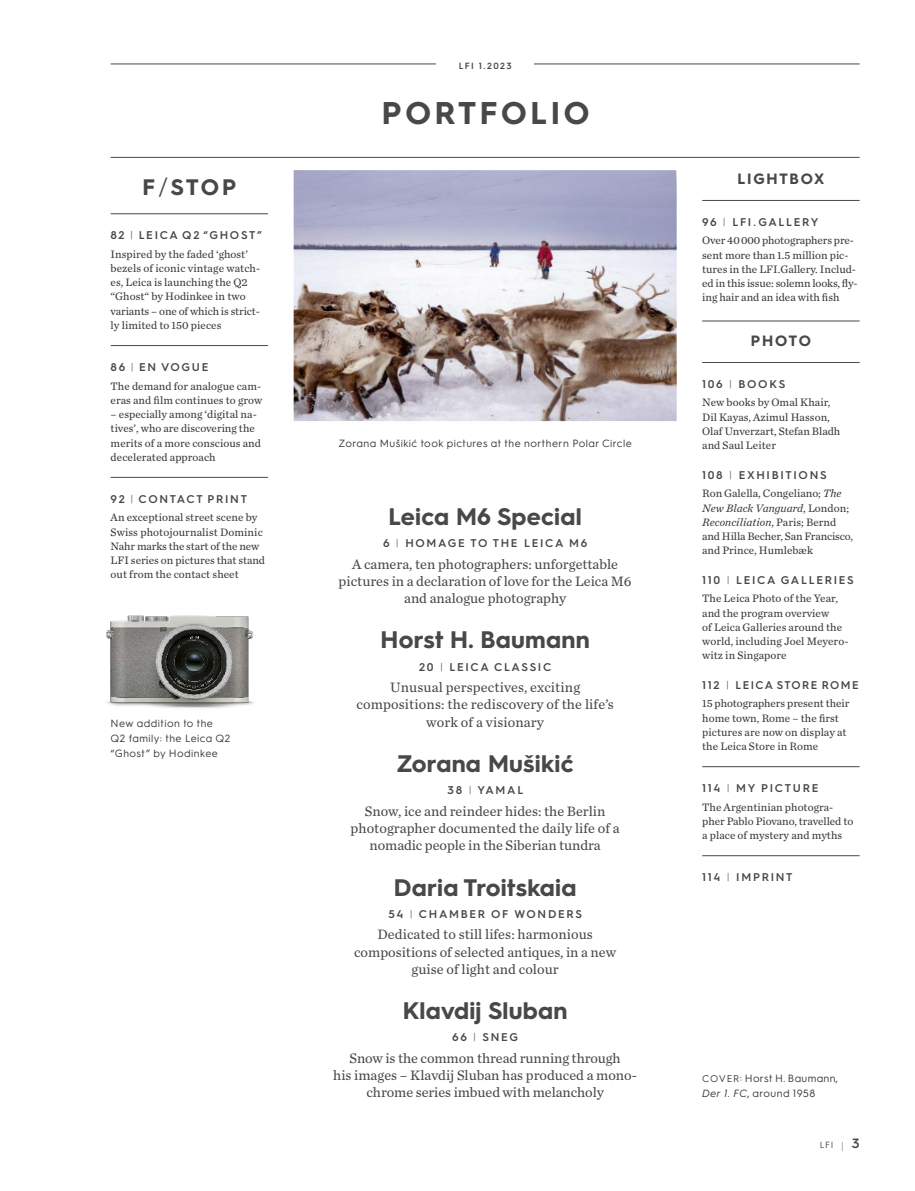
<style>
.page{position:relative;width:915px;height:1191px;background:#fff}
.page>*{position:absolute;margin:0;border:0;box-sizing:border-box;transform-origin:0 0}
.t1{font:700 31.5px "Hurme Geometric Sans 3";letter-spacing:.12em;color:#474847}
.t2{font:700 24px "Hurme Geometric Sans 3";letter-spacing:.01em;color:#474847}
.t3{font:700 22.5px "Hurme Geometric Sans 3";color:#474847}
.t4{font:700 15px "Hurme Geometric Sans 3";letter-spacing:.12em;color:#474847}
.t5{font:14.25px/17.2px "Chronicle Text G2";color:#474847;text-align:center}
.t6{font:11.25px/14.2px "Chronicle Text G2";letter-spacing:.005em;color:#383937}
.t7{font:600 11.25px "Hurme Geometric Sans 3";letter-spacing:.15em;color:#474847}
.t8{font:600 11.25px "Hurme Geometric Sans 3";letter-spacing:.13em;color:#474847}
.t9{font:10.5px/15px "Hurme Geometric Sans 3";letter-spacing:.04em;color:#383937}
.t10{font:600 9px "Hurme Geometric Sans 3";letter-spacing:.15em;color:#474847}
.t11{font:9px "Hurme Geometric Sans 3";color:#474847}
.s1{font-weight:400}
.s2{font-weight:300}
.s3{font-style:italic}
.s4{font-size:9.75px}
.s5{font-weight:300;font-size:12.6px}
.s6{font-weight:600;font-size:13.5px}
</style>
<div class="page">
<hr style="left:111px;top:64px;width:748px;height:1px;background:#474847">
<hr style="left:111px;top:157px;width:748px;height:1px;background:#474847">
<hr style="left:702px;top:200px;width:157px;height:1px;background:#474847">
<hr style="left:702px;top:321px;width:157px;height:1px;background:#474847">
<hr style="left:702px;top:362px;width:157px;height:1px;background:#474847">
<hr style="left:702px;top:766px;width:157px;height:1px;background:#474847">
<hr style="left:702px;top:855px;width:157px;height:1px;background:#474847">
<div style="left:436px;top:62px;width:98px;height:16px;background:#fff"></div>
<hr style="left:111px;top:213px;width:157px;height:1px;background:#474847">
<hr style="left:111px;top:345px;width:157px;height:1px;background:#474847">
<hr style="left:111px;top:477px;width:157px;height:1px;background:#474847">
<img style="left:106px;top:615px;width:148px;height:93px">
<img style="left:293px;top:170px;width:383px;height:251px">
<h3 class="t3" style="left:143px;top:171px;width:95px">F<span class="s1">/</span>STOP</h3>
<p class="t7" style="left:111px;top:227px;width:153px">82 <span class="s2">|</span> LEICA Q2 “GHOST”</p>
<p class="t6" style="left:111px;top:246px;width:151px">Inspired by the faded ‘ghost’ bezels of iconic vintage watch&shy;es, Leica is launching the Q2 “Ghost“ by Hodinkee in two variants – one of which is strict&shy;ly limited to 150 pieces</p>
<p class="t7" style="left:111px;top:359px;width:99px">86 <span class="s2">|</span> EN VOGUE</p>
<p class="t6" style="left:111px;top:378px;width:153px">The demand for analogue cam&shy;eras and film continues to grow</p>
<p class="t6" style="left:111px;top:406px;width:152px">– especially among ‘digital na&shy;tives’, who are discovering the merits of a more conscious and decelerated approach</p>
<p class="t7" style="left:111px;top:491px;width:138px">92 <span class="s2">|</span> CONTACT PRINT</p>
<p class="t6" style="left:111px;top:510px;width:156px">An exceptional street scene by<br>Swiss photojournalist Dominic<br>Nahr marks the start of the new<br>LFI series on pictures that stand out from the contact sheet</p>
<p class="t9" style="left:111px;top:715px;width:121px">New addition to the<br>Q2 family: the Leica Q2 “Ghost” by Hodinkee</p>
<p class="t10" style="left:458px;top:59px;width:54px">LFI 1.2023</p>
<h1 class="t1" style="left:382px;top:91px;width:209px">PORTFOLIO</h1>
<p class="t9" style="left:338px;top:435px;width:294px">Zorana Mušikić took pictures at the northern Polar Circle</p>
<h2 class="t2" style="left:388px;top:499px;width:194px">Leica M6 Special</h2>
<p class="t7" style="left:383px;top:535px;width:206px">6 <span class="s2">|</span> HOMAGE TO THE LEICA M6</p>
<p class="t5" style="left:338px;top:554px;width:294px">A camera, ten photographers: unforgettable pictures in a declaration of love for the Leica M6 and analogue photography</p>
<h2 class="t2" style="left:380px;top:623px;width:210px">Horst H. Baumann</h2>
<p class="t7" style="left:419px;top:659px;width:134px">20 <span class="s2">|</span> LEICA CLASSIC</p>
<p class="t5" style="left:356px;top:678px;width:259px">Unusual perspectives, exciting compositions: the rediscovery of the life’s work of a visionary</p>
<h2 class="t2" style="left:396px;top:746px;width:178px">Zorana Mušikić</h2>
<p class="t7" style="left:447px;top:782px;width:77px">38 <span class="s2">|</span> YAMAL</p>
<p class="t5" style="left:350px;top:801px;width:270px">Snow, ice and reindeer hides: the Berlin photographer documented the daily life of a nomadic people in the Siberian tundra</p>
<h2 class="t2" style="left:393px;top:870px;width:184px">Daria Troitskaia</h2>
<p class="t7" style="left:388px;top:906px;width:195px">54 <span class="s2">|</span> CHAMBER OF WONDERS</p>
<p class="t5" style="left:354px;top:925px;width:263px">Dedicated to still lifes: harmonious compositions of selected antiques, in a new guise of light and colour</p>
<h2 class="t2" style="left:402px;top:994px;width:166px">Klavdij Sluban</h2>
<p class="t7" style="left:452px;top:1029px;width:67px">66 <span class="s2">|</span> SNEG</p>
<p class="t5" style="left:333px;top:1048px;width:305px">Snow is the common thread running through<br>his images – Klavdij Sluban has produced a mono&shy;chrome series imbued with melancholy</p>
<h3 class="t4" style="left:737px;top:169px;width:88px">LIGHTBOX</h3>
<p class="t7" style="left:702px;top:214px;width:118px">96 <span class="s2">|</span> LFI.GALLERY</p>
<p class="t6" style="left:702px;top:233px;width:157px">Over 40 000 photographers pre&shy;sent more than 1.5 million pic&shy;tures in the LFI.Gallery. Includ&shy;ed in this issue: solemn looks, fly&shy;ing hair and an idea with fish</p>
<h3 class="t4" style="left:750px;top:331px;width:61px">PHOTO</h3>
<p class="t7" style="left:702px;top:376px;width:85px">106 <span class="s2">|</span> BOOKS</p>
<p class="t6" style="left:702px;top:395px;width:140px">New books by Omal Khair,<br>Dil Kayas, Azimul Hasson,<br>Olaf Unverzart, Stefan Bladh and Saul Leiter</p>
<p class="t7" style="left:702px;top:467px;width:126px">108 <span class="s2">|</span> EXHIBITIONS</p>
<p class="t6" style="left:702px;top:486px;width:152px">Ron Galella, Congeliano; <span class="s3">The<br>New Black Vanguard</span>, London;<br><span class="s3">Reconciliation</span>, Paris; Bernd and Hilla Becher, San Francisco, and Prince, Humlebæk</p>
<p class="t7" style="left:702px;top:572px;width:153px">110 <span class="s2">|</span> LEICA GALLERIES</p>
<p class="t6" style="left:702px;top:591px;width:148px">The Leica Photo of the Year, and the program overview<br>of Leica Galleries around the world, including Joel Meyero&shy;witz in Singapore</p>
<p class="t8" style="left:702px;top:677px;width:158px">112 <span class="s2">|</span> LEICA STORE ROME</p>
<p class="t6" style="left:702px;top:696px;width:149px">15 photographers present their home town, Rome – the first pictures are now on display at the Leica Store in Rome</p>
<p class="t7" style="left:702px;top:780px;width:118px">114 <span class="s2">|</span> MY PICTURE</p>
<p class="t6" style="left:702px;top:799px;width:152px">The Argentinian photogra&shy;pher Pablo Piovano, travelled to a place of mystery and myths</p>
<p class="t7" style="left:702px;top:869px;width:92px">114 <span class="s2">|</span> IMPRINT</p>
<p class="t9" style="left:702px;top:1070px;width:137px"><span class="s4">COVER:</span> Horst H. Baumann,<br><span class="s3">Der 1. FC</span>, around 1958</p>
<p class="t11" style="left:819px;top:1139px;width:41px">LFI <span class="s5">|</span> <span class="s6">3</span></p>
</div>
